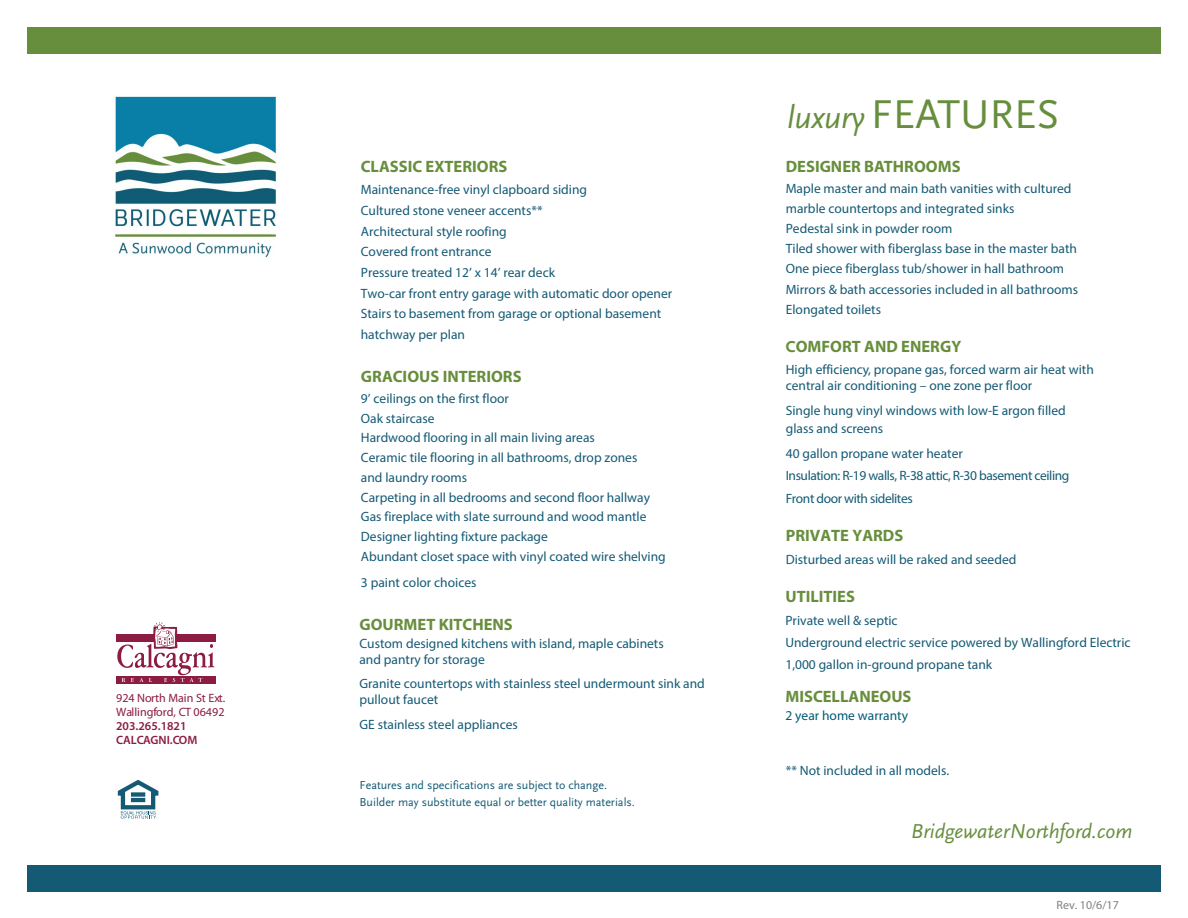
<style>
.page{position:relative;width:1188px;height:918px;background:#fff}
.page>*{position:absolute;margin:0;border:0;box-sizing:border-box;transform-origin:0 0}
.t1{font:42px "Scala Sans";color:#678e3c}
.t2{font:italic 21px "Scala Sans";color:#678e3c}
.t3{font:700 16.5px "Myriad Pro";color:#678e3c}
.t4{font:700 16.5px "Myriad Pro";color:#688e3c}
.t5{font:13.5px/19.6px "Myriad Pro";color:#145a75}
.t6{font:13.5px/22.5px "Myriad Pro";letter-spacing:-.03em;color:#145a75}
.t7{font:13.5px "Myriad Pro";color:#005b75}
.t8{font:12.15px/14.1px "Myriad Pro";color:#8c1c41}
.t9{font:600 12.15px/14.1px "Myriad Pro";color:#8c1c41}
.t10{font:12px/16.8px "Scala Sans";color:#145a75}
.t11{font:12px "Myriad Pro";color:#808080}
.s1{font-style:italic;font-size:33px}
.s2{font-family:"Scala Sans"}
</style>
<div class="page">
<div style="left:27px;top:27px;width:1134px;height:27px;background:#678e3c"></div>
<div style="left:27px;top:865px;width:1134px;height:27px;background:#145a75"></div>
<svg style="left:117px;top:780px;width:42px;height:39px"></svg>
<div style="left:116px;top:676px;width:100px;height:8px;background:#8c1c41"></div>
<div style="left:116px;top:634px;width:39px;height:8px;background:#8c1c41"></div>
<div style="left:176px;top:634px;width:40px;height:8px;background:#8c1c41"></div>
<svg style="left:117px;top:622px;width:98px;height:60px"></svg>
<img style="left:115px;top:96px;width:162px;height:162px">
<p class="t8" style="left:116px;top:691px;width:111px">924 North Main St Ext.<br>Wallingford, CT 06492</p>
<p class="t9" style="left:116px;top:719px;width:83px">203.265.1821<br>CALCAGNI.COM</p>
<p class="t3" style="left:361px;top:156px;width:148px">CLASSIC EXTERIORS</p>
<p class="t5" style="left:361px;top:179px;width:313px;line-height:20.7px">Maintenance-free vinyl clapboard siding<br>Cultured stone veneer accents**<br>Architectural style roofing<br>Covered front entrance<br>Pressure treated 12’ x 14’ rear deck<br>Two-car front entry garage with automatic door opener Stairs to basement from garage or optional basement hatchway per plan</p>
<p class="t3" style="left:361px;top:366px;width:162px">GRACIOUS INTERIORS</p>
<p class="t5" style="left:361px;top:388px;width:306px">9’ ceilings on the first floor<br>Oak staircase<br>Hardwood flooring in all main living areas<br>Ceramic tile flooring in all bathrooms, drop zones<br>and laundry rooms<br>Carpeting in all bedrooms and second floor hallway Gas fireplace with slate surround and wood mantle Designer lighting fixture package<br>Abundant closet space with vinyl coated wire shelving</p>
<p class="t5" style="left:361px;top:572px;width:117px">3 paint color choices</p>
<p class="t4" style="left:359px;top:614px;width:155px">GOURMET KITCHENS</p>
<p class="t5" style="left:359px;top:635px;width:306px;line-height:16.2px">Custom designed kitchens with island, maple cabinets and pantry for storage</p>
<p class="t5" style="left:359px;top:675px;width:347px;line-height:16.2px">Granite countertops with stainless steel undermount sink and pullout faucet</p>
<p class="t5" style="left:359px;top:714px;width:160px">GE stainless steel appliances</p>
<p class="t10" style="left:359px;top:777px;width:277px">Features and specifications are subject to change.<br>Builder may substitute equal or better quality materials.</p>
<h1 class="t1" style="left:787px;top:92px;width:274px"><span class="s1">luxury</span> FEATURES</h1>
<p class="t3" style="left:786px;top:156px;width:176px">DESIGNER BATHROOMS</p>
<p class="t5" style="left:786px;top:178px;width:294px;line-height:20.1px">Maple master and main bath vanities with cultured marble countertops and integrated sinks<br>Pedestal sink in powder room<br>Tiled shower with fiberglass base in the master bath One piece fiberglass tub/shower in hall bathroom Mirrors &amp; bath accessories included in all bathrooms Elongated toilets</p>
<p class="t3" style="left:786px;top:335px;width:177px"><span class="s2">C</span>OMFORT AND ENERGY</p>
<p class="t5" style="left:786px;top:361px;width:310px;line-height:15.6px">High efficiency, propane gas, forced warm air heat with central air conditioning – one zone per floor</p>
<p class="t5" style="left:786px;top:401px;width:281px;line-height:18.3px">Single hung vinyl windows with low-E argon filled glass and screens</p>
<p class="t6" style="left:786px;top:442px;width:285px">40 gallon propane water heater<br>Insulation: R-19 walls, R-38 attic, R-30 basement ceiling<br>Front door with sidelites</p>
<p class="t3" style="left:786px;top:524px;width:119px">PRIVATE YARDS</p>
<p class="t5" style="left:786px;top:549px;width:232px">Disturbed areas will be raked and seeded</p>
<p class="t3" style="left:785px;top:586px;width:71px">UTILITIES</p>
<p class="t5" style="left:785px;top:610px;width:347px;line-height:22px">Private well &amp; septic<br>Underground electric service powered by Wallingford Electric<br>1,000 gallon in-ground propane tank</p>
<p class="t4" style="left:785px;top:686px;width:128px">MISCELLANEOUS</p>
<p class="t7" style="left:785px;top:707px;width:124px">2 year home warranty</p>
<p class="t5" style="left:786px;top:760px;width:165px">** Not included in all models.</p>
<h2 class="t2" style="left:911px;top:820px;width:223px">BridgewaterNorthford.com</h2>
<p class="t11" style="left:1057px;top:898px;width:64px">Rev. 10/6/17</p>
</div>
